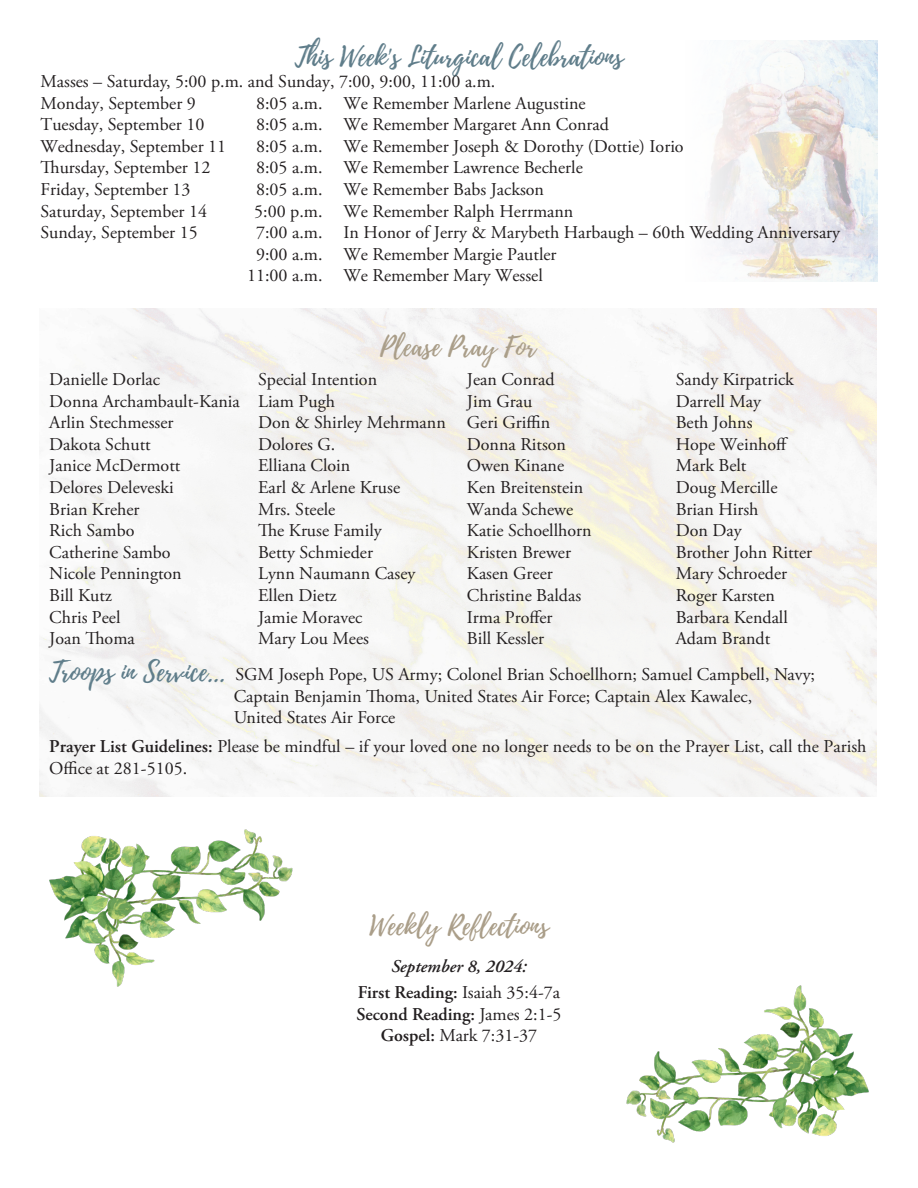
<style>
.page{position:relative;width:918px;height:1188px;background:#fff}
.page>*{position:absolute;margin:0;border:0;box-sizing:border-box;transform-origin:0 0}
.t1{font:27px "Playlist Script";color:#5f7d8a}
.t2{font:27px "Playlist Script";color:#aa9e89}
.t3{font:18px/21.6px "Adobe Garamond Pro";color:#231f20}
.t4{font:600 18px "Adobe Garamond Pro";letter-spacing:-.005em;color:#231f20}
.Weekly_Reflect_Read{font:italic 600 18px "Adobe Garamond Pro";color:#231f20}
.s1{font-family:"Playlist Script";font-size:27px;color:#5f7d8a}
.s2{font-weight:600}
.s3{font-weight:400}
</style>
<div class="page">
<img style="left:40px;top:308px;width:837px;height:488px">
<img style="left:708px;top:40px;width:170px;height:241px">
<img style="left:49px;top:829px;width:244px;height:158px">
<img style="left:626px;top:985px;width:243px;height:158px">
<p class="t1" style="left:295px;top:38px;width:330px">This Week's Liturgical Celebrations</p>
<p class="t3" style="left:40px;top:71px;width:456px">Masses – Saturday, 5:00 p.m. and Sunday, 7:00, 9:00, 11:00 a.m.</p>
<p class="t3" style="left:40px;top:93px;width:157px">Monday, September 9</p>
<p class="t3" style="left:256px;top:93px;width:331px">8:05 a.m. We Remember Marlene Augustine</p>
<p class="t3" style="left:40px;top:114px;width:165px">Tuesday, September 10</p>
<p class="t3" style="left:256px;top:114px;width:354px">8:05 a.m. We Remember Margaret Ann Conrad</p>
<p class="t3" style="left:40px;top:136px;width:187px">Wednesday, September 11</p>
<p class="t3" style="left:256px;top:136px;width:429px">8:05 a.m. We Remember Joseph &amp; Dorothy (Dottie) Iorio</p>
<p class="t3" style="left:40px;top:158px;width:171px">Thursday, September 12</p>
<p class="t3" style="left:256px;top:158px;width:328px">8:05 a.m. We Remember Lawrence Becherle</p>
<p class="t3" style="left:40px;top:179px;width:152px">Friday, September 13</p>
<p class="t3" style="left:256px;top:179px;width:289px">8:05 a.m. We Remember Babs Jackson</p>
<p class="t3" style="left:40px;top:201px;width:168px">Saturday, September 14</p>
<p class="t3" style="left:254px;top:201px;width:321px">5:00 p.m. We Remember Ralph Herrmann</p>
<p class="t3" style="left:40px;top:222px;width:159px">Sunday, September 15</p>
<p class="t3" style="left:256px;top:222px;width:586px">7:00 a.m. In Honor of Jerry &amp; Marybeth Harbaugh – 60th Wedding Anniversary</p>
<p class="t3" style="left:256px;top:244px;width:302px">9:00 a.m. We Remember Margie Pautler</p>
<p class="t3" style="left:247px;top:266px;width:297px">11:00 a.m. We Remember Mary Wessel</p>
<p class="t2" style="left:380px;top:327px;width:157px">Please Pray For</p>
<p class="t3" style="left:49px;top:369px;width:112px">Danielle Dorlac</p>
<p class="t3" style="left:49px;top:391px;width:192px">Donna Archambault-Kania</p>
<p class="t3" style="left:49px;top:412px;width:126px">Arlin Stechmesser</p>
<p class="t3" style="left:49px;top:434px;width:103px">Dakota Schutt</p>
<p class="t3" style="left:49px;top:456px;width:133px">Janice McDermott</p>
<p class="t3" style="left:49px;top:477px;width:126px">Delores Deleveski</p>
<p class="t3" style="left:49px;top:499px;width:92px">Brian Kreher</p>
<p class="t3" style="left:49px;top:520px;width:87px">Rich Sambo</p>
<p class="t3" style="left:49px;top:542px;width:123px">Catherine Sambo</p>
<p class="t3" style="left:49px;top:564px;width:134px">Nicole Pennington</p>
<p class="t3" style="left:49px;top:585px;width:64px">Bill Kutz</p>
<p class="t3" style="left:49px;top:607px;width:73px">Chris Peel</p>
<p class="t3" style="left:49px;top:628px;width:87px">Joan Thoma</p>
<p class="t3" style="left:676px;top:369px;width:120px">Sandy Kirpatrick</p>
<p class="t3" style="left:676px;top:391px;width:87px">Darrell May</p>
<p class="t3" style="left:676px;top:412px;width:78px">Beth Johns</p>
<p class="t3" style="left:676px;top:434px;width:114px">Hope Weinhoff</p>
<p class="t3" style="left:676px;top:456px;width:72px">Mark Belt</p>
<p class="t3" style="left:676px;top:477px;width:103px">Doug Mercille</p>
<p class="t3" style="left:676px;top:499px;width:84px">Brian Hirsh</p>
<p class="t3" style="left:676px;top:520px;width:67px">Don Day</p>
<p class="t3" style="left:676px;top:542px;width:138px">Brother John Ritter</p>
<p class="t3" style="left:676px;top:564px;width:113px">Mary Schroeder</p>
<p class="t3" style="left:676px;top:585px;width:101px">Roger Karsten</p>
<p class="t3" style="left:676px;top:607px;width:114px">Barbara Kendall</p>
<p class="t3" style="left:676px;top:628px;width:96px">Adam Brandt</p>
<p class="t3" style="left:49px;top:664px;width:767px"><span class="s1">Troops in Service...</span> SGM Joseph Pope, US Army; Colonel Brian Schoellhorn; Samuel Campbell, Navy;</p>
<p class="t3" style="left:234px;top:686px;width:520px">Captain Benjamin Thoma, United States Air Force; Captain Alex Kawalec,</p>
<p class="t3" style="left:234px;top:707px;width:163px">United States Air Force</p>
<p class="t3" style="left:49px;top:736px;width:819px"><span class="s2">Prayer List Guidelines:</span> Please be mindful – if your loved one no longer needs to be on the Prayer List, call the Parish<br>Office at 281-5105.</p>
<p class="t3" style="left:258px;top:369px;width:121px">Special Intention</p>
<p class="t3" style="left:258px;top:391px;width:78px">Liam Pugh</p>
<p class="t3" style="left:258px;top:412px;width:189px">Don &amp; Shirley Mehrmann</p>
<p class="t3" style="left:258px;top:434px;width:79px">Dolores G.</p>
<p class="t3" style="left:258px;top:456px;width:94px">Elliana Cloin</p>
<p class="t3" style="left:258px;top:477px;width:144px">Earl &amp; Arlene Kruse</p>
<p class="t3" style="left:258px;top:499px;width:79px">Mrs. Steele</p>
<p class="t3" style="left:258px;top:520px;width:125px">The Kruse Family</p>
<p class="t3" style="left:258px;top:542px;width:116px">Betty Schmieder</p>
<p class="t3" style="left:258px;top:564px;width:159px">Lynn Naumann Casey</p>
<p class="t3" style="left:258px;top:585px;width:80px">Ellen Dietz</p>
<p class="t3" style="left:258px;top:607px;width:106px">Jamie Moravec</p>
<p class="t3" style="left:258px;top:628px;width:112px">Mary Lou Mees</p>
<p class="t3" style="left:467px;top:369px;width:89px">Jean Conrad</p>
<p class="t3" style="left:467px;top:391px;width:67px">Jim Grau</p>
<p class="t3" style="left:467px;top:412px;width:85px">Geri Griffin</p>
<p class="t3" style="left:467px;top:434px;width:101px">Donna Ritson</p>
<p class="t3" style="left:467px;top:456px;width:99px">Owen Kinane</p>
<p class="t3" style="left:467px;top:477px;width:118px">Ken Breitenstein</p>
<p class="t3" style="left:467px;top:499px;width:108px">Wanda Schewe</p>
<p class="t3" style="left:467px;top:520px;width:126px">Katie Schoellhorn</p>
<p class="t3" style="left:467px;top:542px;width:106px">Kristen Brewer</p>
<p class="t3" style="left:467px;top:564px;width:87px">Kasen Greer</p>
<p class="t3" style="left:467px;top:585px;width:116px">Christine Baldas</p>
<p class="t3" style="left:467px;top:607px;width:87px">Irma Proffer</p>
<p class="t3" style="left:467px;top:628px;width:79px">Bill Kessler</p>
<p class="t2" style="left:370px;top:906px;width:180px">Weekly Reflections</p>
<p class="Weekly_Reflect_Read" style="left:391px;top:956px;width:137px">September 8, 2024:</p>
<p class="t4" style="left:358px;top:982px;width:204px">First Reading: <span class="s3">Isaiah 35:4-7a</span></p>
<p class="t4" style="left:357px;top:1004px;width:206px">Second Reading: <span class="s3">James 2:1-5</span></p>
<p class="t3" style="left:381px;top:1025px;width:158px"><span class="s2">Gospel:</span> Mark 7:31-37</p>
</div>
